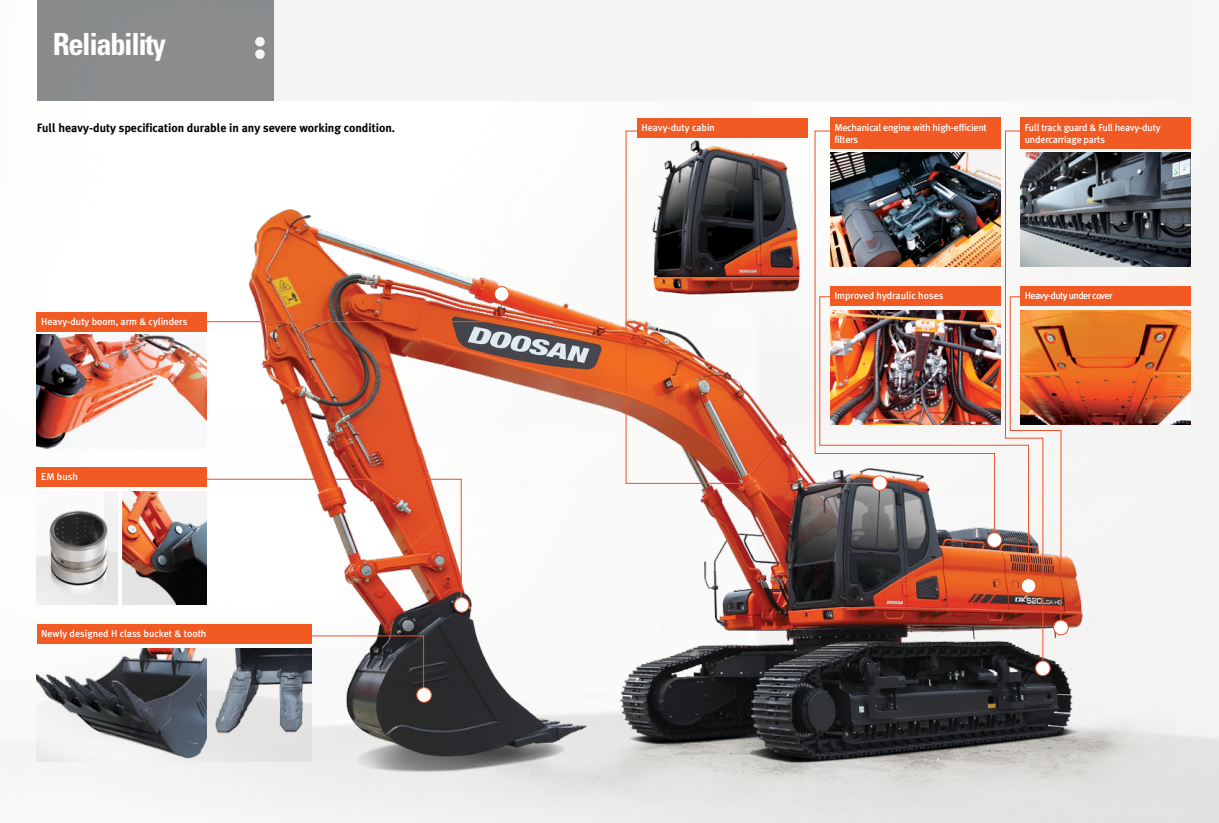
<style>
.page{position:relative;width:1219px;height:823px;background:#fff}
.page>*{position:absolute;margin:0;border:0;box-sizing:border-box;transform-origin:0 0}
.t1{font:700 condensed 30.5px "Univers";letter-spacing:-.045em;color:#fff}
.t2{font:700 12px "Meta Plus";color:#000}
.t3{font:500 10px "Meta Plus";color:#fff}
.t4{font:500 10px/12px "Meta Plus";letter-spacing:-.02em;color:#fff}
.t5{font:500 10px "Meta Plus";letter-spacing:-.06em;color:#fff}
</style>
<div class="page">
<img style="left:0;top:523px;width:1219px;height:299px">
<img style="left:36px;top:101px;width:1183px;height:422px">
<img style="left:213px;top:193px;width:963px;height:629px">
<img style="left:995px;top:152px;width:5px;height:114px">
<img style="left:1062px;top:152px;width:129px;height:114px">
<img style="left:1062px;top:310px;width:129px;height:114px">
<svg style="left:625px;top:130px;width:189px;height:354px"></svg>
<img style="left:814px;top:130px;width:181px;height:412px">
<img style="left:819px;top:295px;width:185px;height:292px">
<img style="left:1004px;top:130px;width:58px;height:539px">
<div style="left:274px;top:0;width:916px;height:101px;background:#f3f4f4"></div>
<div style="left:37px;top:0;width:237px;height:101px;background:#8a8c8e"></div>
<div style="left:255px;top:37px;width:10px;height:9px;background:#f3f4f4;border-radius:50%"></div>
<div style="left:255px;top:49px;width:10px;height:10px;background:#f3f4f4;border-radius:50%"></div>
<img style="left:200px;top:291px;width:302px;height:31px">
<svg style="left:79px;top:478px;width:383px;height:127px"></svg>
<svg style="left:181px;top:634px;width:244px;height:60px"></svg>
<div style="left:417px;top:687px;width:14px;height:14px;background:#fff;border-radius:50%"></div>
<div style="left:416px;top:686px;width:16px;height:16px;border:1px solid #f05023;border-radius:50%"></div>
<div style="left:454px;top:597px;width:15px;height:14px;background:#fff;border-radius:50%"></div>
<div style="left:454px;top:596px;width:15px;height:16px;border:1px solid #f05023;border-radius:50%"></div>
<div style="left:494px;top:286px;width:15px;height:15px;background:#fff;border-radius:50%"></div>
<div style="left:494px;top:286px;width:15px;height:15px;border:1px solid #f05023;border-radius:50%"></div>
<div style="left:872px;top:475px;width:15px;height:15px;background:#fff;border-radius:50%"></div>
<div style="left:872px;top:475px;width:15px;height:15px;border:1px solid #f05023;border-radius:50%"></div>
<div style="left:1036px;top:660px;width:14px;height:15px;background:#fff;border-radius:50%"></div>
<div style="left:1035px;top:660px;width:16px;height:15px;border:1px solid #f05023;border-radius:50%"></div>
<div style="left:1054px;top:620px;width:14px;height:14px;background:#fff;border-radius:50%"></div>
<div style="left:1053px;top:619px;width:16px;height:16px;border:1px solid #f05023;border-radius:50%"></div>
<div style="left:1021px;top:578px;width:15px;height:14px;background:#fff;border-radius:50%"></div>
<div style="left:1021px;top:577px;width:15px;height:16px;border:1px solid #f05023;border-radius:50%"></div>
<div style="left:987px;top:532px;width:15px;height:15px;background:#fff;border-radius:50%"></div>
<div style="left:987px;top:532px;width:15px;height:15px;border:1px solid #f05023;border-radius:50%"></div>
<img style="left:37px;top:648px;width:275px;height:113px">
<img style="left:37px;top:491px;width:81px;height:113px">
<img style="left:122px;top:491px;width:85px;height:113px">
<img style="left:47px;top:498px;width:65px;height:105px">
<hr style="left:118px;top:488px;width:4px;height:120px;background:#fff">
<div style="left:37px;top:311px;width:170px;height:20px;background:#f15a22"></div>
<img style="left:37px;top:335px;width:170px;height:113px">
<div style="left:37px;top:467px;width:170px;height:20px;background:#f15a22"></div>
<div style="left:637px;top:118px;width:170px;height:20px;background:#f15a22"></div>
<div style="left:830px;top:118px;width:170px;height:31px;background:#f15a22"></div>
<div style="left:830px;top:286px;width:170px;height:20px;background:#f15a22"></div>
<div style="left:1020px;top:118px;width:171px;height:31px;background:#f15a22"></div>
<div style="left:1020px;top:286px;width:171px;height:20px;background:#f15a22"></div>
<div style="left:37px;top:624px;width:275px;height:19px;background:#f15a22"></div>
<img style="left:643px;top:138px;width:178px;height:166px">
<h1 class="t1" style="left:53px;top:26px;width:115px">Reliability</h1>
<p class="t2" style="left:37px;top:121px;width:360px">Full heavy-duty specification durable in any severe working condition.</p>
<p class="t3" style="left:41px;top:315px;width:148px">Heavy-duty boom, arm &amp; cylinders</p>
<p class="t4" style="left:41px;top:470px;width:38px">EM bush</p>
<p class="t3" style="left:41px;top:627px;width:167px">Newly designed H class bucket &amp; tooth</p>
<p class="t3" style="left:641px;top:122px;width:75px">Heavy-duty cabin</p>
<p class="t4" style="left:834px;top:121px;width:154px">Mechanical engine with high-efficient filters</p>
<p class="t4" style="left:1025px;top:121px;width:137px">Full track guard &amp; Full heavy-duty undercarriage parts</p>
<p class="t3" style="left:834px;top:290px;width:111px">Improved hydraulic hoses</p>
<p class="t5" style="left:1025px;top:290px;width:89px">Heavy-duty under cover</p>
</div>
